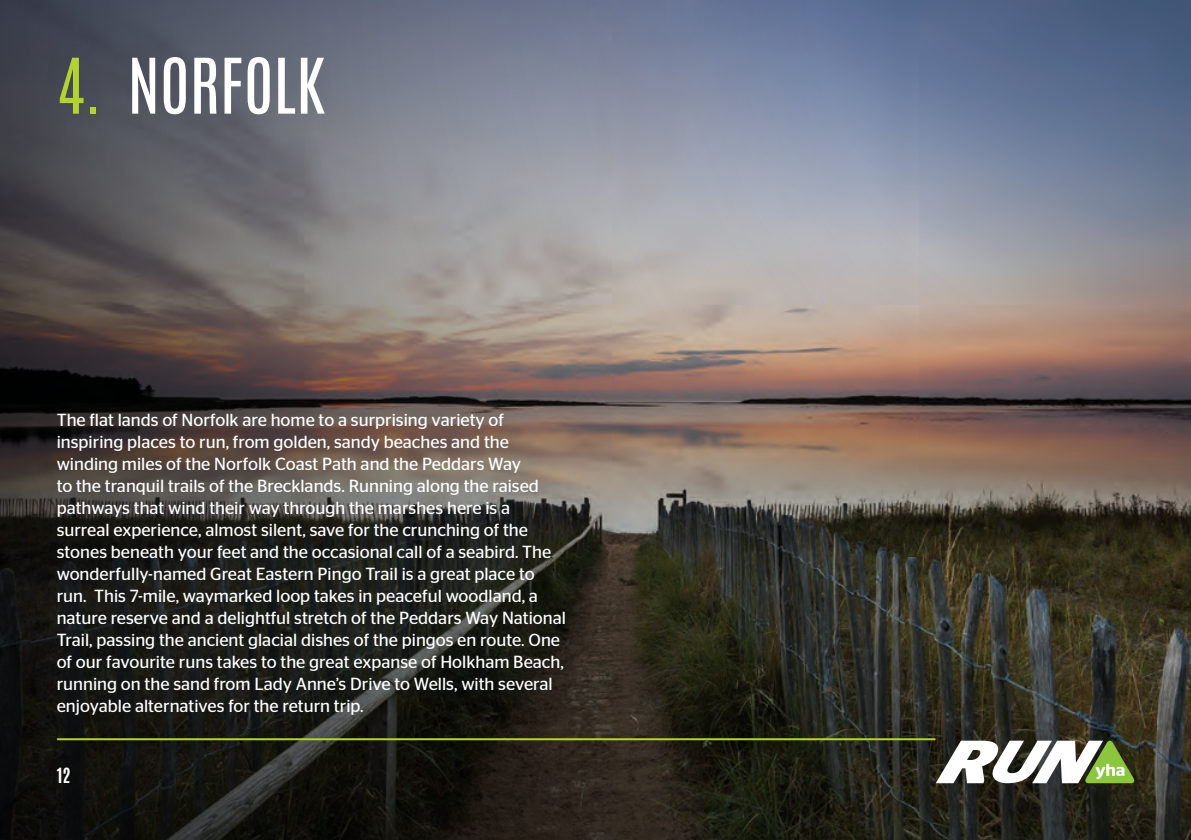
<style>
.page{position:relative;width:1191px;height:840px;background:#fff}
.page>*{position:absolute;margin:0;border:0;box-sizing:border-box;transform-origin:0 0}
.t1{font:65px "Antonio";color:#fff}
.t2{font:17.6px/22px "Stag Sans";color:#fff}
.t3{font:700 17.6px "Antonio";color:#fff}
.s1{color:#b3d234}
</style>
<div class="page">
<img style="left:0;top:0;width:1191px;height:839px">
<div style="left:35px;top:33px;width:86px;height:105px;background:#454852"></div>
<div style="left:31px;top:386px;width:560px;height:355px;background:#1f2a30;opacity:.13"></div>
<div style="left:106px;top:31px;width:242px;height:108px;background:#1f2a30;opacity:.13"></div>
<svg style="left:935px;top:740px;width:199px;height:42px"></svg>
<hr style="left:58px;top:737px;width:876px;height:2px;background:#b3d234">
<h1 class="t1" style="left:57px;top:38px;width:269px"><span class="s1">4.</span> NORFOLK</h1>
<p class="t2" style="left:57px;top:408px;width:511px">The flat lands of Norfolk are home to a surprising variety of inspiring places to run, from golden, sandy beaches and the winding miles of the Norfolk Coast Path and the Peddars Way<br>to the tranquil trails of the Brecklands. Running along the raised pathways that wind their way through the marshes here is a surreal experience, almost silent, save for the crunching of the stones beneath your feet and the occasional call of a seabird. The wonderfully-named Great Eastern Pingo Trail is a great place to run. This 7-mile, waymarked loop takes in peaceful woodland, a nature reserve and a delightful stretch of the Peddars Way National Trail, passing the ancient glacial dishes of the pingos en route. One of our favourite runs takes to the great expanse of Holkham Beach, running on the sand from Lady Anne’s Drive to Wells, with several enjoyable alternatives for the return trip.</p>
<p class="t3" style="left:57px;top:762px;width:15px">12</p>
</div>
